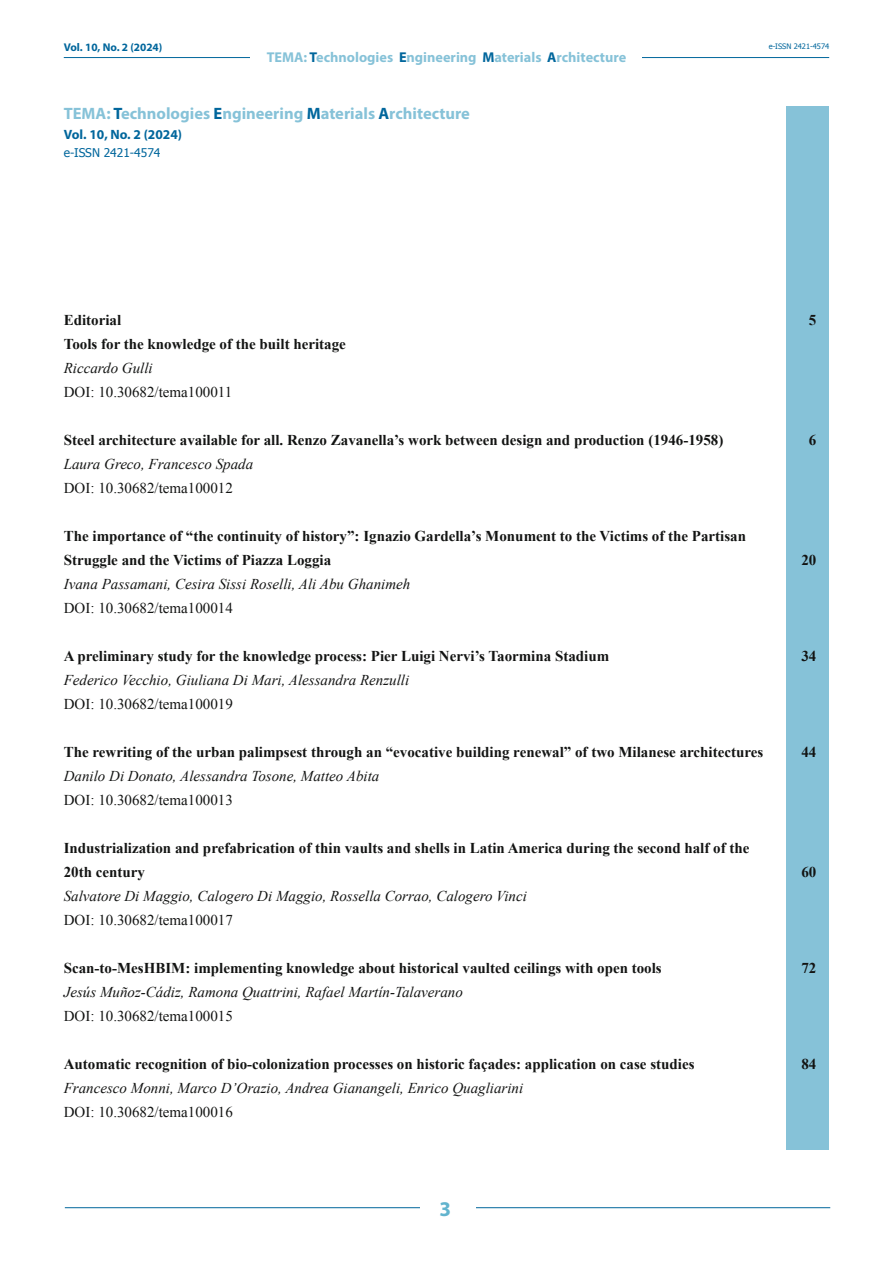
<style>
.page{position:relative;width:893px;height:1263px;background:#fff}
.page>*{position:absolute;margin:0;border:0;box-sizing:border-box;transform-origin:0 0}
.t1{font:700 21px "Myriad Pro";color:#62b4ce}
.t2{font:700 16.5px "Myriad Pro";color:#86c2d8}
.INDICE{font:700 15px/24px "Times New Roman";color:#131413}
.INDICE-2{font:italic 15px "Times New Roman";color:#131413}
.INDICE-3{font:15px "Times New Roman";color:#131413}
.t3{font:700 14.25px "Myriad Pro";color:#86c2d8}
.t4{font:700 13.5px "Myriad Pro";color:#00669c}
.t5{font:12px "Tahoma";color:#00669c}
.t6{font:700 11.25px "Myriad Pro";color:#00669c}
.t7{font:7.5px "Tahoma";color:#00669c}
.s1{color:#00669c}
</style>
<div class="page">
<hr style="left:64px;top:57px;width:765px;height:1px;background:#00669c">
<div style="left:251px;top:48px;width:391px;height:17px;background:#fff"></div>
<hr style="left:65px;top:1207px;width:765px;height:1px;background:#00669c">
<div style="left:420px;top:1195px;width:55px;height:25px;background:#fff"></div>
<div style="left:787px;top:106px;width:42px;height:1044px;background:#86c2d8"></div>
<p class="t6" style="left:64px;top:40px;width:100px">Vol. 10, No. 2 (2024)</p>
<p class="t7" style="left:769px;top:41px;width:62px">e-ISSN 2421-4574</p>
<p class="t3" style="left:267px;top:48px;width:361px">TEMA: <span class="s1">T</span>echnologies <span class="s1">E</span>ngineering <span class="s1">M</span>aterials <span class="s1">A</span>rchitecture</p>
<p class="t2" style="left:64px;top:102px;width:408px">TEMA: <span class="s1">T</span>echnologies <span class="s1">E</span>ngineering <span class="s1">M</span>aterials <span class="s1">A</span>rchitecture</p>
<p class="t4" style="left:64px;top:126px;width:120px">Vol. 10, No. 2 (2024)</p>
<p class="t5" style="left:64px;top:145px;width:98px">e-ISSN 2421-4574</p>
<p class="INDICE" style="left:64px;top:308px;width:59px">Editorial</p>
<p class="INDICE" style="left:809px;top:308px;width:9px">5</p>
<p class="INDICE" style="left:64px;top:332px;width:284px">Tools for the knowledge of the built heritage</p>
<p class="INDICE-2" style="left:64px;top:358px;width:91px">Riccardo Gulli</p>
<p class="INDICE-3" style="left:64px;top:382px;width:170px">DOI: 10.30682/tema100011</p>
<p class="INDICE" style="left:64px;top:428px;width:661px">Steel architecture available for all. Renzo Zavanella’s work between design and production (1946-1958)</p>
<p class="INDICE" style="left:809px;top:428px;width:9px">6</p>
<p class="INDICE-2" style="left:64px;top:454px;width:191px">Laura Greco, Francesco Spada</p>
<p class="INDICE-3" style="left:64px;top:478px;width:171px">DOI: 10.30682/tema100012</p>
<p class="INDICE" style="left:64px;top:524px;width:684px">The importance of “the continuity of history”: Ignazio Gardella’s Monument to the Victims of the Partisan<br>Struggle and the Victims of Piazza Loggia</p>
<p class="INDICE" style="left:801px;top:548px;width:16px">20</p>
<p class="INDICE-2" style="left:64px;top:574px;width:348px">Ivana Passamani, Cesira Sissi Roselli, Ali Abu Ghanimeh</p>
<p class="INDICE-3" style="left:64px;top:598px;width:171px">DOI: 10.30682/tema100014</p>
<p class="INDICE" style="left:64px;top:644px;width:547px">A preliminary study for the knowledge process: Pier Luigi Nervi’s Taormina Stadium</p>
<p class="INDICE" style="left:801px;top:644px;width:16px">34</p>
<p class="INDICE-2" style="left:64px;top:670px;width:347px">Federico Vecchio, Giuliana Di Mari, Alessandra Renzulli</p>
<p class="INDICE-3" style="left:64px;top:694px;width:171px">DOI: 10.30682/tema100019</p>
<p class="INDICE" style="left:64px;top:740px;width:701px">The rewriting of the urban palimpsest through an “evocative building renewal” of two Milanese architectures</p>
<p class="INDICE" style="left:801px;top:740px;width:16px">44</p>
<p class="INDICE-2" style="left:64px;top:766px;width:317px">Danilo Di Donato, Alessandra Tosone, Matteo Abita</p>
<p class="INDICE-3" style="left:64px;top:790px;width:171px">DOI: 10.30682/tema100013</p>
<p class="INDICE" style="left:64px;top:836px;width:687px">Industrialization and prefabrication of thin vaults and shells in Latin America during the second half of the<br>20th century</p>
<p class="INDICE" style="left:801px;top:860px;width:16px">60</p>
<p class="INDICE-2" style="left:64px;top:886px;width:465px">Salvatore Di Maggio, Calogero Di Maggio, Rossella Corrao, Calogero Vinci</p>
<p class="INDICE-3" style="left:64px;top:910px;width:171px">DOI: 10.30682/tema100017</p>
<p class="INDICE" style="left:64px;top:956px;width:599px">Scan-to-MesHBIM: implementing knowledge about historical vaulted ceilings with open tools</p>
<p class="INDICE" style="left:801px;top:956px;width:16px">72</p>
<p class="INDICE-2" style="left:64px;top:982px;width:401px">Jesús Muñoz-Cádiz, Ramona Quattrini, Rafael Martín-Talaverano</p>
<p class="INDICE-3" style="left:64px;top:1006px;width:171px">DOI: 10.30682/tema100015</p>
<p class="INDICE" style="left:64px;top:1052px;width:632px">Automatic recognition of bio-colonization processes on historic façades: application on case studies</p>
<p class="INDICE" style="left:801px;top:1052px;width:16px">84</p>
<p class="INDICE-2" style="left:64px;top:1078px;width:461px">Francesco Monni, Marco D’Orazio, Andrea Gianangeli, Enrico Quagliarini</p>
<p class="INDICE-3" style="left:64px;top:1102px;width:171px">DOI: 10.30682/tema100016</p>
<h1 class="t1" style="left:439px;top:1195px;width:13px">3</h1>
</div>
